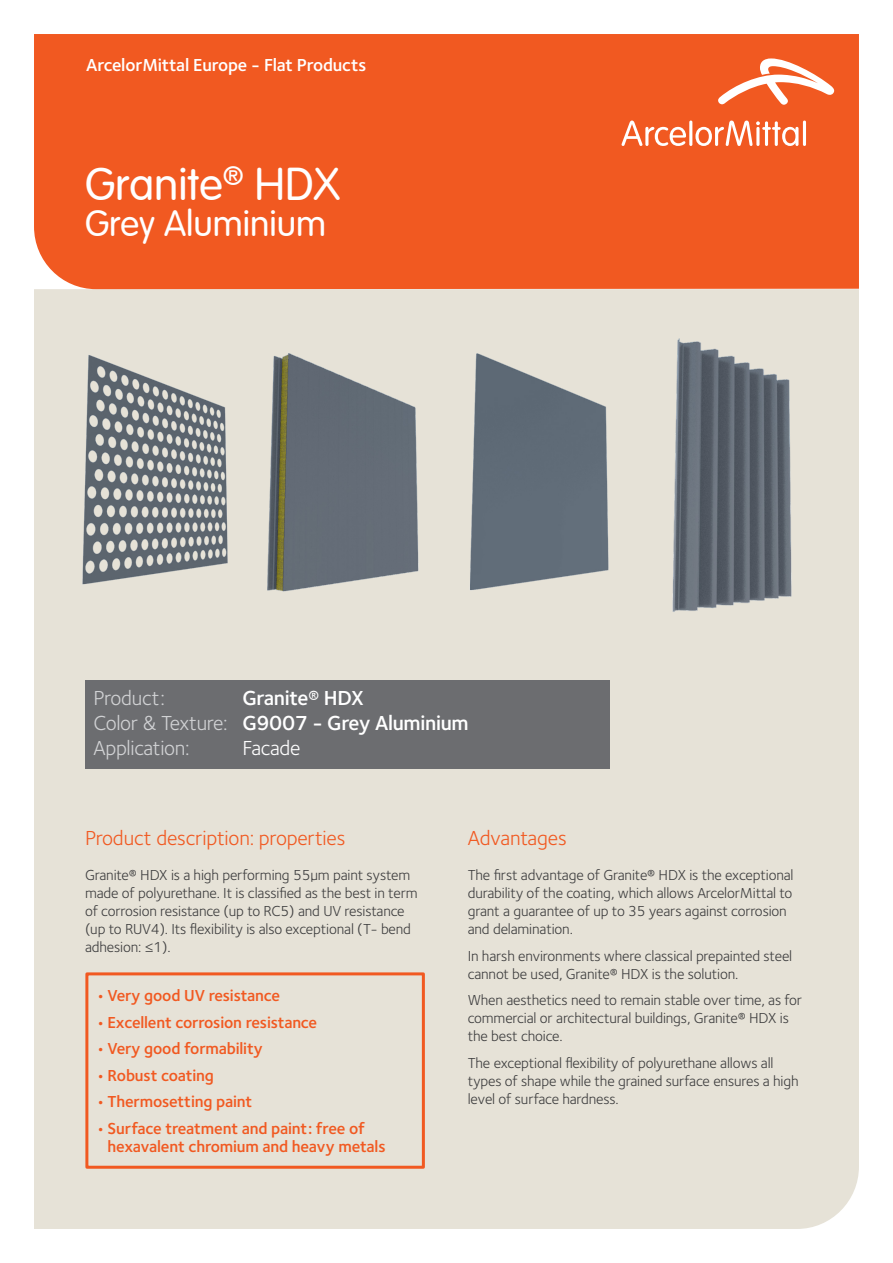
<style>
.page{position:relative;width:893px;height:1263px;background:#fff}
.page>*{position:absolute;margin:0;border:0;box-sizing:border-box;transform-origin:0 0}
.t1{font:300 45px "VAG Rounded";color:#fff}
.t2{font:300 36px "VAG Rounded";color:#fff}
.t3{font:21px "Foundry Sterling Demi CE";letter-spacing:-.015em;color:#fff}
.t4{font:21px "Foundry Sterling";letter-spacing:-.01em;color:#f15921}
.t5{font:21px "Foundry Sterling";letter-spacing:-.015em;color:#d1d2d4}
.t6{font:21px "Foundry Sterling";letter-spacing:-.015em;color:#fff}
.t7{font:18px "Foundry Sterling Demi CE";letter-spacing:-.01em;color:#fff}
.t8{font:16.5px/18px "Foundry Sterling Demi CE";letter-spacing:-.01em;color:#f15921}
.t9{font:15px/18px "Foundry Sterling";letter-spacing:-.01em;color:#3e3e3f}
.s1{font-family:"Foundry Sterling";color:#d1d2d4}
</style>
<div class="page">
<div style="left:34px;top:289px;width:825px;height:940px;background:#e6e2d7"></div>
<div style="left:34px;top:34px;width:825px;height:255px;background:#f15921"></div>
<svg style="left:718px;top:58px;width:116px;height:47px"></svg>
<hr style="left:689px;top:121px;width:3px;height:25px;background:#fff;border-radius:2px">
<svg style="left:621px;top:121px;width:65px;height:25px"></svg>
<hr style="left:803px;top:121px;width:3px;height:25px;background:#fff;border-radius:2px">
<svg style="left:695px;top:121px;width:103px;height:25px"></svg>
<div style="left:85px;top:680px;width:524px;height:89px;background:#6c6d70"></div>
<div style="left:85px;top:972px;width:340px;height:197px;border:3px solid #f15921"></div>
<img style="left:663px;top:320px;width:143px;height:301px">
<img style="left:259px;top:341px;width:172px;height:262px">
<img style="left:70px;top:343px;width:173px;height:252px">
<img style="left:459px;top:340px;width:160px;height:262px">
<p class="t7" style="left:86px;top:54px;width:282px">ArcelorMittal Europe - Flat Products</p>
<p class="t1" style="left:85px;top:158px;width:257px">Granite<sup>®</sup> HDX</p>
<p class="t2" style="left:85px;top:202px;width:243px">Grey Aluminium</p>
<p class="t5" style="left:94px;top:683px;width:73px">Product:</p>
<p class="t3" style="left:242px;top:685px;width:123px">Granite® HDX</p>
<p class="t3" style="left:94px;top:711px;width:377px"><span class="s1">Color &amp; Texture:</span> G9007 - Grey Aluminium</p>
<p class="t5" style="left:94px;top:733px;width:98px">Application:</p>
<p class="t6" style="left:242px;top:733px;width:60px">Facade</p>
<p class="t4" style="left:85px;top:823px;width:262px">Product description: properties</p>
<p class="t9" style="left:85px;top:866px;width:334px">Granite® HDX is a high performing 55µm paint system made of polyurethane. It is classified as the best in term of corrosion resistance (up to RC5) and UV resistance (up to RUV4). Its flexibility is also exceptional (T- bend adhesion: ≤1).</p>
<p class="t8" style="left:97px;top:987px;width:185px">• Very good UV resistance</p>
<p class="t8" style="left:97px;top:1014px;width:222px">• Excellent corrosion resistance</p>
<p class="t8" style="left:97px;top:1040px;width:168px">• Very good formability</p>
<p class="t8" style="left:97px;top:1067px;width:119px">• Robust coating</p>
<p class="t8" style="left:97px;top:1093px;width:157px">• Thermosetting paint</p>
<p class="t8" style="left:108px;top:1120px;width:280px;text-indent:-11px">• Surface treatment and paint: free of hexavalent chromium and heavy metals</p>
<p class="t4" style="left:468px;top:823px;width:100px">Advantages</p>
<p class="t9" style="left:468px;top:866px;width:327px">The first advantage of Granite® HDX is the exceptional durability of the coating, which allows ArcelorMittal to grant a guarantee of up to 35 years against corrosion and delamination.</p>
<p class="t9" style="left:468px;top:946px;width:326px">In harsh environments where classical prepainted steel cannot be used, Granite® HDX is the solution.</p>
<p class="t9" style="left:468px;top:991px;width:336px">When aesthetics need to remain stable over time, as for commercial or architectural buildings, Granite® HDX is the best choice.</p>
<p class="t9" style="left:468px;top:1053px;width:332px">The exceptional flexibility of polyurethane allows all types of shape while the grained surface ensures a high level of surface hardness.</p>
</div>
